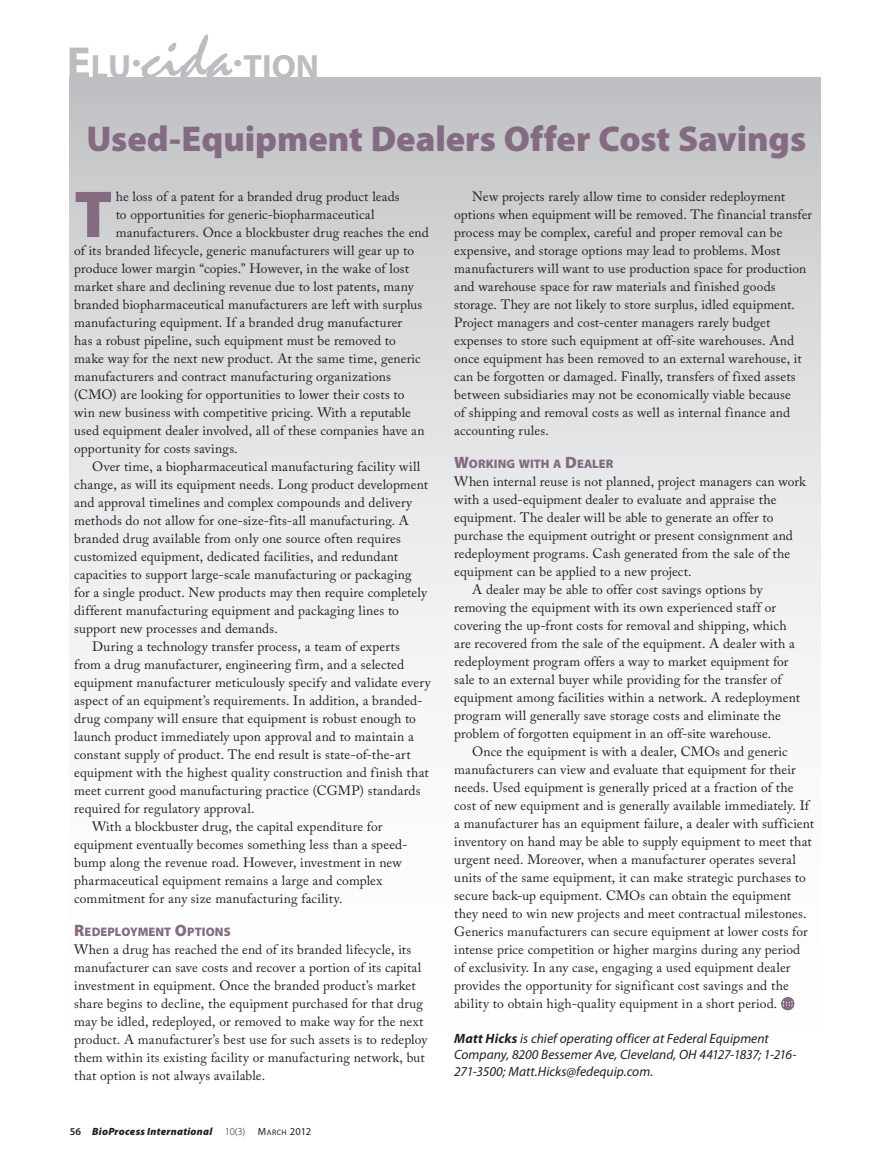
<style>
.page{position:relative;width:891px;height:1168px;background:#fff}
.page>*{position:absolute;margin:0;border:0;box-sizing:border-box;transform-origin:0 0}
.Body_1_w_drop_Elucid{font:900 66.9px "Myriad Pro";color:#846b82}
.t1{font:66px "Mistral";color:#bcbdc0}
.Title_Eludication{font:900 36px "Myriad Pro";color:#846b82}
.t2{font:700 33.75px "Myriad Pro";color:#bcbdc0}
.Body_w_indent_Elucid{font:13.5px/18px "Adobe Caslon Pro";letter-spacing:.01em;color:#231f20}
.Body_1_w_drop_Elucid-2{font:13.5px "Adobe Caslon Pro";letter-spacing:.01em;color:#231f20}
.Body__no_indent__Elu{font:13.5px/18px "Adobe Caslon Pro";letter-spacing:.01em;color:#231f20}
.Bio{font:italic 13.5px/16.5px "Myriad Pro";color:#231f20}
.A-Head_Elucidation{font:900 12.3px "Myriad Pro";letter-spacing:.01em;color:#846b82}
.t3{font:italic 900 10.5px "Myriad Pro";letter-spacing:.02em;color:#231f20}
.s1{font-size:45px}
.s2{font-size:16.5px}
.s3{font-weight:600;font-style:normal}
.s4{font-weight:300;font-style:normal}
.s5{font-weight:400;font-style:normal}
.s6{font-weight:400;font-style:normal;font-size:7.8px}
.s7{font-family:"Carta Std";font-size:18px;color:#846b82}
.s8{font-weight:700}
</style>
<div class="page">
<div style="left:70px;top:77px;width:751px;height:1022px;background:linear-gradient(to bottom,#c9cacd,#fff)"></div>
<svg style="left:781px;top:997px;width:14px;height:13px"></svg>
<p class="t1" style="left:142px;top:20px;width:92px">cida</p>
<p class="t2" style="left:67px;top:44px;width:77px"><span class="s1">E</span>LU•</p>
<p class="t2" style="left:233px;top:44px;width:88px">•TION</p>
<p class="Title_Eludication" style="left:87px;top:119px;width:721px">Used-Equipment Dealers Offer Cost Savings</p>
<p class="Body_1_w_drop_Elucid" style="left:74px;top:176px;width:40px">T</p>
<p class="Body_1_w_drop_Elucid-2" style="left:116px;top:188px;width:286px">he loss of a patent for a branded drug product leads</p>
<p class="Body_1_w_drop_Elucid-2" style="left:116px;top:206px;width:260px">to opportunities for generic-biopharmaceutical</p>
<p class="Body_1_w_drop_Elucid-2" style="left:116px;top:224px;width:315px">manufacturers. Once a blockbuster drug reaches the end</p>
<p class="Body_1_w_drop_Elucid-2" style="left:74px;top:242px;width:341px">of its branded lifecycle, generic manufacturers will gear up to</p>
<p class="Body_1_w_drop_Elucid-2" style="left:74px;top:260px;width:336px">produce lower margin “copies.” However, in the wake of lost</p>
<p class="Body_1_w_drop_Elucid-2" style="left:74px;top:278px;width:341px">market share and declining revenue due to lost patents, many</p>
<p class="Body_1_w_drop_Elucid-2" style="left:74px;top:296px;width:350px">branded biopharmaceutical manufacturers are left with surplus</p>
<p class="Body_1_w_drop_Elucid-2" style="left:74px;top:314px;width:329px">manufacturing equipment. If a branded drug manufacturer</p>
<p class="Body_1_w_drop_Elucid-2" style="left:74px;top:332px;width:323px">has a robust pipeline, such equipment must be removed to</p>
<p class="Body_1_w_drop_Elucid-2" style="left:74px;top:350px;width:348px">make way for the next new product. At the same time, generic</p>
<p class="Body_1_w_drop_Elucid-2" style="left:74px;top:368px;width:318px">manufacturers and contract manufacturing organizations</p>
<p class="Body_1_w_drop_Elucid-2" style="left:74px;top:386px;width:332px">(CMO) are looking for opportunities to lower their costs to</p>
<p class="Body_1_w_drop_Elucid-2" style="left:74px;top:404px;width:338px">win new business with competitive pricing. With a reputable</p>
<p class="Body_1_w_drop_Elucid-2" style="left:74px;top:422px;width:352px">used equipment dealer involved, all of these companies have an</p>
<p class="Body_1_w_drop_Elucid-2" style="left:74px;top:440px;width:165px">opportunity for costs savings.</p>
<p class="Body_w_indent_Elucid" style="left:74px;top:457px;width:355px;text-indent:18px">Over time, a biopharmaceutical manufacturing facility will change, as will its equipment needs. Long product development and approval timelines and complex compounds and delivery methods do not allow for one-size-fits-all manufacturing. A branded drug available from only one source often requires customized equipment, dedicated facilities, and redundant capacities to support large-scale manufacturing or packaging for a single product. New products may then require completely different manufacturing equipment and packaging lines to support new processes and demands.</p>
<p class="Body_w_indent_Elucid" style="left:74px;top:637px;width:358px;text-indent:18px">During a technology transfer process, a team of experts<br>from a drug manufacturer, engineering firm, and a selected equipment manufacturer meticulously specify and validate every aspect of an equipment’s requirements. In addition, a branded&shy;drug company will ensure that equipment is robust enough to launch product immediately upon approval and to maintain a constant supply of product. The end result is state-of-the-art equipment with the highest quality construction and finish that meet current good manufacturing practice (CGMP) standards required for regulatory approval.</p>
<p class="Body_w_indent_Elucid" style="left:74px;top:817px;width:335px;text-indent:18px">With a blockbuster drug, the capital expenditure for equipment eventually becomes something less than a speed&shy;bump along the revenue road. However, investment in new pharmaceutical equipment remains a large and complex commitment for any size manufacturing facility.</p>
<p class="A-Head_Elucidation" style="left:74px;top:925px;width:158px"><span class="s2">R</span>EDEPLOYMENT <span class="s2">O</span>PTIONS</p>
<p class="Body__no_indent__Elu" style="left:74px;top:940px;width:355px">When a drug has reached the end of its branded lifecycle, its manufacturer can save costs and recover a portion of its capital investment in equipment. Once the branded product’s market share begins to decline, the equipment purchased for that drug may be idled, redeployed, or removed to make way for the next product. A manufacturer’s best use for such assets is to redeploy them within its existing facility or manufacturing network, but that option is not always available.</p>
<p class="t3" style="left:70px;top:1125px;width:243px"><span class="s3">56</span> BioProcess International <span class="s4">10(3)</span> <span class="s5">M</span><span class="s6">ARCH</span> <span class="s5">2012</span></p>
<p class="Body_w_indent_Elucid" style="left:454px;top:187px;width:359px;text-indent:18px">New projects rarely allow time to consider redeployment options when equipment will be removed. The financial transfer process may be complex, careful and proper removal can be expensive, and storage options may lead to problems. Most manufacturers will want to use production space for production and warehouse space for raw materials and finished goods storage. They are not likely to store surplus, idled equipment.<br>Project managers and cost-center managers rarely budget expenses to store such equipment at off-site warehouses. And once equipment has been removed to an external warehouse, it can be forgotten or damaged. Finally, transfers of fixed assets between subsidiaries may not be economically viable because<br>of shipping and removal costs as well as internal finance and accounting rules.</p>
<p class="A-Head_Elucidation" style="left:454px;top:457px;width:160px"><span class="s2">W</span>ORKING WITH A <span class="s2">D</span>EALER</p>
<p class="Body__no_indent__Elu" style="left:454px;top:472px;width:353px">When internal reuse is not planned, project managers can work with a used-equipment dealer to evaluate and appraise the equipment. The dealer will be able to generate an offer to purchase the equipment outright or present consignment and redeployment programs. Cash generated from the sale of the equipment can be applied to a new project.</p>
<p class="Body_w_indent_Elucid" style="left:454px;top:580px;width:347px;text-indent:18px">A dealer may be able to offer cost savings options by removing the equipment with its own experienced staff or covering the up-front costs for removal and shipping, which are recovered from the sale of the equipment. A dealer with a redeployment program offers a way to market equipment for sale to an external buyer while providing for the transfer of equipment among facilities within a network. A redeployment program will generally save storage costs and eliminate the problem of forgotten equipment in an off-site warehouse.</p>
<p class="Body_w_indent_Elucid" style="left:454px;top:742px;width:361px;text-indent:18px">Once the equipment is with a dealer, CMOs and generic manufacturers can view and evaluate that equipment for their needs. Used equipment is generally priced at a fraction of the cost of new equipment and is generally available immediately. If a manufacturer has an equipment failure, a dealer with sufficient inventory on hand may be able to supply equipment to meet that urgent need. Moreover, when a manufacturer operates several units of the same equipment, it can make strategic purchases to secure back-up equipment. CMOs can obtain the equipment they need to win new projects and meet contractual milestones.<br>Generics manufacturers can secure equipment at lower costs for intense price competition or higher margins during any period of exclusivity. In any case, engaging a used equipment dealer provides the opportunity for significant cost savings and the ability to obtain high-quality equipment in a short period. <span class="s7">•</span></p>
<p class="Bio" style="left:454px;top:1030px;width:344px"><span class="s8">Matt Hicks</span> is chief operating officer at Federal Equipment<br>Company, 8200 Bessemer Ave, Cleveland, OH 44127-1837; 1-216-<br>271-3500; Matt.Hicks@fedequip.com.</p>
</div>
